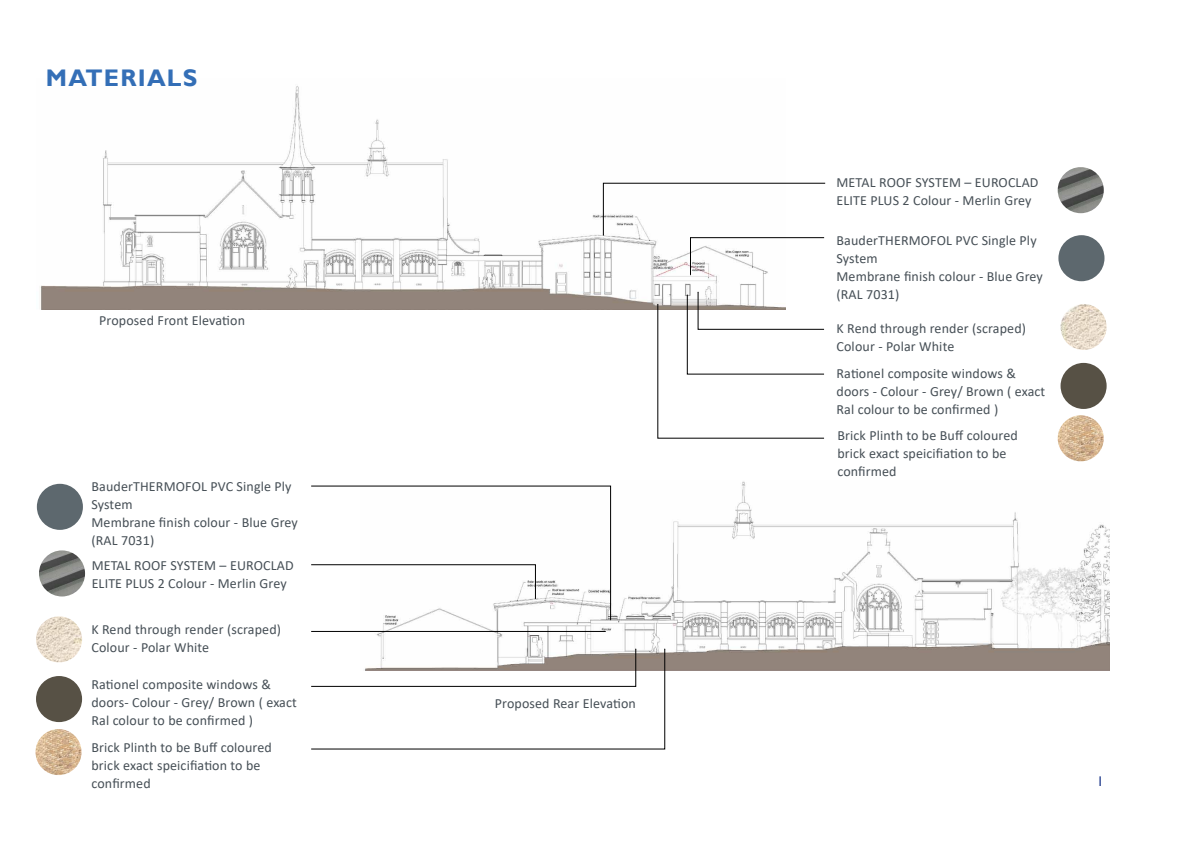
<style>
.page{position:relative;width:1191px;height:842px;background:#fff}
.page>*{position:absolute;margin:0;border:0;box-sizing:border-box;transform-origin:0 0}
.t1{font:700 24px "Gill Sans";letter-spacing:.05em;color:#346fb7}
.t2{font:14px/18px "Calibri";letter-spacing:.01em;color:#464f56}
.t3{font:14px "Gill Sans";color:#253f8e}
</style>
<div class="page">
<img style="left:360px;top:481px;width:749px;height:189px">
<svg style="left:311px;top:649px;width:354px;height:100px"></svg>
<hr style="left:311px;top:631px;width:294px;height:1px;background:#000">
<svg style="left:311px;top:486px;width:300px;height:134px"></svg>
<img style="left:40px;top:86px;width:745px;height:224px">
<svg style="left:657px;top:292px;width:167px;height:146px"></svg>
<svg style="left:603px;top:183px;width:222px;height:92px"></svg>
<div style="left:1058px;top:235px;width:46px;height:46px;background:#5d686e;border-radius:50%"></div>
<img style="left:1060px;top:304px;width:46px;height:46px;border-radius:23px">
<div style="left:1060px;top:363px;width:46px;height:46px;background:#575145;border-radius:50%"></div>
<img style="left:1057px;top:167px;width:46px;height:46px;border-radius:23px">
<img style="left:1057px;top:415px;width:46px;height:46px;border-radius:23px">
<img style="left:39px;top:550px;width:46px;height:46px;border-radius:23px">
<div style="left:37px;top:484px;width:46px;height:46px;background:#5d686e;border-radius:50%"></div>
<img style="left:36px;top:616px;width:46px;height:46px;border-radius:23px">
<div style="left:36px;top:676px;width:46px;height:46px;background:#575145;border-radius:50%"></div>
<img style="left:35px;top:729px;width:47px;height:46px;border-radius:23px">
<p class="t1" style="left:46px;top:63px;width:153px">MATERIALS</p>
<p class="t2" style="left:99px;top:311px;width:147px">Proposed Front Elevation</p>
<p class="t2" style="left:91px;top:477px;width:202px">BauderTHERMOFOL PVC Single Ply<br>System</p>
<p class="t2" style="left:91px;top:513px;width:208px">Membrane finish colour - Blue Grey (RAL 7031)</p>
<p class="t2" style="left:92px;top:556px;width:203px">METAL ROOF SYSTEM – EUROCLAD<br>ELITE PLUS 2 Colour - Merlin Grey</p>
<p class="t2" style="left:91px;top:620px;width:191px">K Rend through render (scraped)</p>
<p class="t2" style="left:91px;top:638px;width:119px">Colour - Polar White</p>
<p class="t2" style="left:91px;top:675px;width:207px">Rationel composite windows &amp; doors- Colour - Grey/ Brown ( exact<br>Ral colour to be confirmed )</p>
<p class="t2" style="left:91px;top:738px;width:182px">Brick Plinth to be Buff coloured brick exact speicifiation to be confirmed</p>
<p class="t2" style="left:495px;top:694px;width:143px">Proposed Rear Elevation</p>
<p class="t2" style="left:836px;top:173px;width:203px">METAL ROOF SYSTEM – EUROCLAD<br>ELITE PLUS 2 Colour - Merlin Grey</p>
<p class="t2" style="left:836px;top:231px;width:202px">BauderTHERMOFOL PVC Single Ply<br>System</p>
<p class="t2" style="left:836px;top:267px;width:208px">Membrane finish colour - Blue Grey (RAL 7031)</p>
<p class="t2" style="left:836px;top:319px;width:191px">K Rend through render (scraped)</p>
<p class="t2" style="left:836px;top:337px;width:119px">Colour - Polar White</p>
<p class="t2" style="left:836px;top:364px;width:210px">Rationel composite windows &amp; doors - Colour - Grey/ Brown ( exact<br>Ral colour to be confirmed )</p>
<p class="t2" style="left:837px;top:426px;width:182px">Brick Plinth to be Buff coloured brick exact speicifiation to be confirmed</p>
<p class="t3" style="left:1096px;top:773px;width:8px">1</p>
</div>
